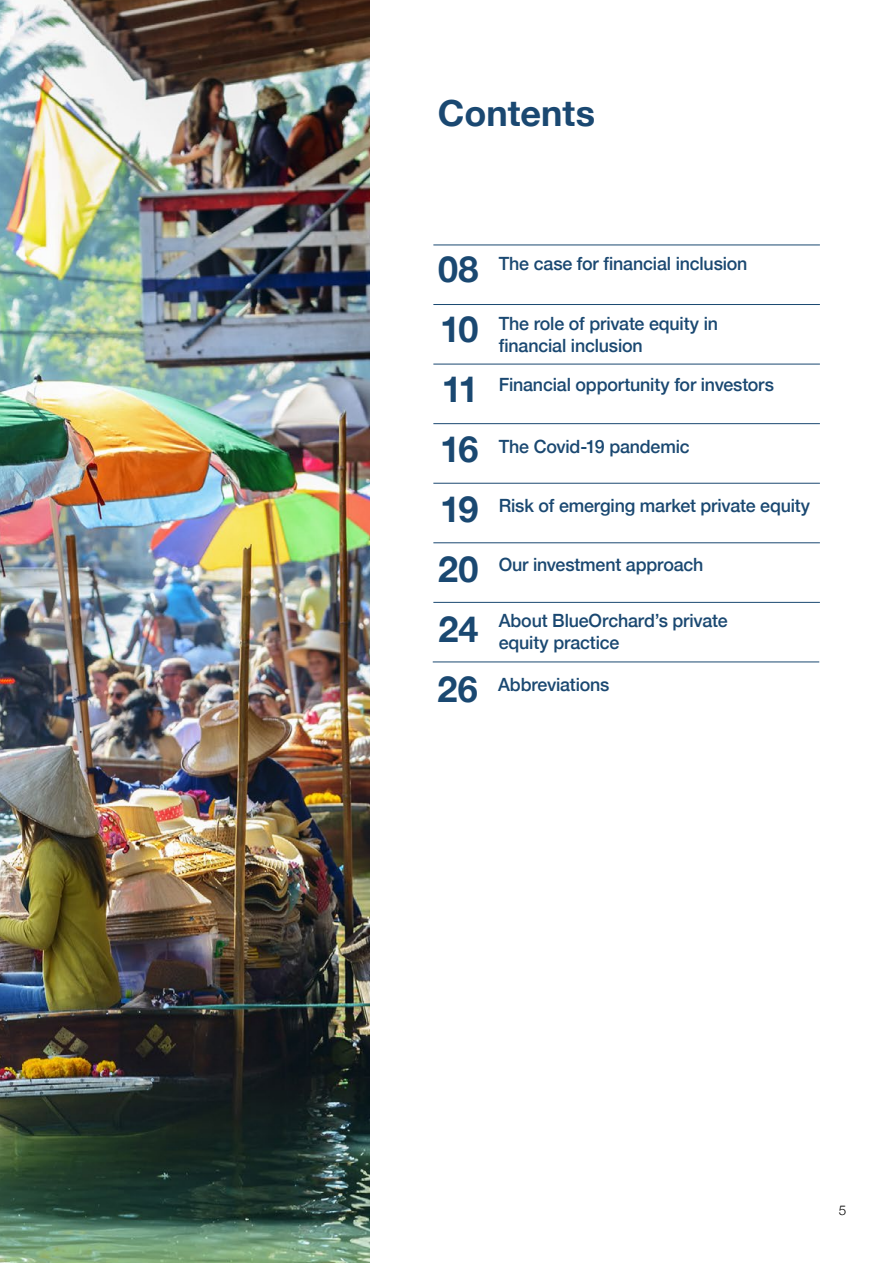
<style>
.page{position:relative;width:893px;height:1263px;background:#fff}
.page>*{position:absolute;margin:0;border:0;box-sizing:border-box;transform-origin:0 0}
.Body{font:700 36px "Helvetica Neue";letter-spacing:-.025em;color:#1a4871}
._9_5_11_Audience_Tex{font:700 36px "Helvetica Neue";color:#1a4871}
.conclusion{font:500 18.3px/22.5px "Helvetica Neue";letter-spacing:-.01em;color:#1a4871}
.Body-2{font:300 13.5px "Helvetica Neue";color:#000}
</style>
<div class="page">
<img style="left:0;top:0;width:370px;height:1263px">
<hr style="left:433px;top:245px;width:387px;height:1px;background:#1a4871">
<hr style="left:433px;top:304px;width:387px;height:1px;background:#1a4871">
<hr style="left:433px;top:364px;width:387px;height:1px;background:#1a4871">
<hr style="left:433px;top:423px;width:387px;height:1px;background:#1a4871">
<hr style="left:433px;top:483px;width:387px;height:1px;background:#1a4871">
<hr style="left:433px;top:542px;width:387px;height:1px;background:#1a4871">
<hr style="left:433px;top:602px;width:387px;height:1px;background:#1a4871">
<hr style="left:433px;top:661px;width:386px;height:1px;background:#1a4871">
<p class="_9_5_11_Audience_Tex" style="left:438px;top:85px;width:159px">Contents</p>
<p class="Body" style="left:438px;top:241px;width:42px">08</p>
<p class="conclusion" style="left:499px;top:251px;width:250px">The case for financial inclusion</p>
<p class="Body" style="left:440px;top:301px;width:40px">10</p>
<p class="conclusion" style="left:499px;top:310px;width:221px">The role of private equity in financial inclusion</p>
<p class="Body" style="left:442px;top:361px;width:38px">11</p>
<p class="conclusion" style="left:499px;top:372px;width:277px">Financial opportunity for investors</p>
<p class="Body" style="left:440px;top:421px;width:40px">16</p>
<p class="conclusion" style="left:499px;top:434px;width:192px">The Covid-19 pandemic</p>
<p class="Body" style="left:440px;top:481px;width:40px">19</p>
<p class="conclusion" style="left:499px;top:492px;width:313px">Risk of emerging market private equity</p>
<p class="Body" style="left:438px;top:541px;width:42px">20</p>
<p class="conclusion" style="left:499px;top:551px;width:206px">Our investment approach</p>
<p class="Body" style="left:439px;top:600px;width:41px">24</p>
<p class="conclusion" style="left:499px;top:608px;width:230px">About BlueOrchard’s private equity practice</p>
<p class="Body" style="left:438px;top:660px;width:42px">26</p>
<p class="conclusion" style="left:498px;top:671px;width:113px">Abbreviations</p>
<p class="Body-2" style="left:839px;top:1199px;width:9px">5</p>
</div>
